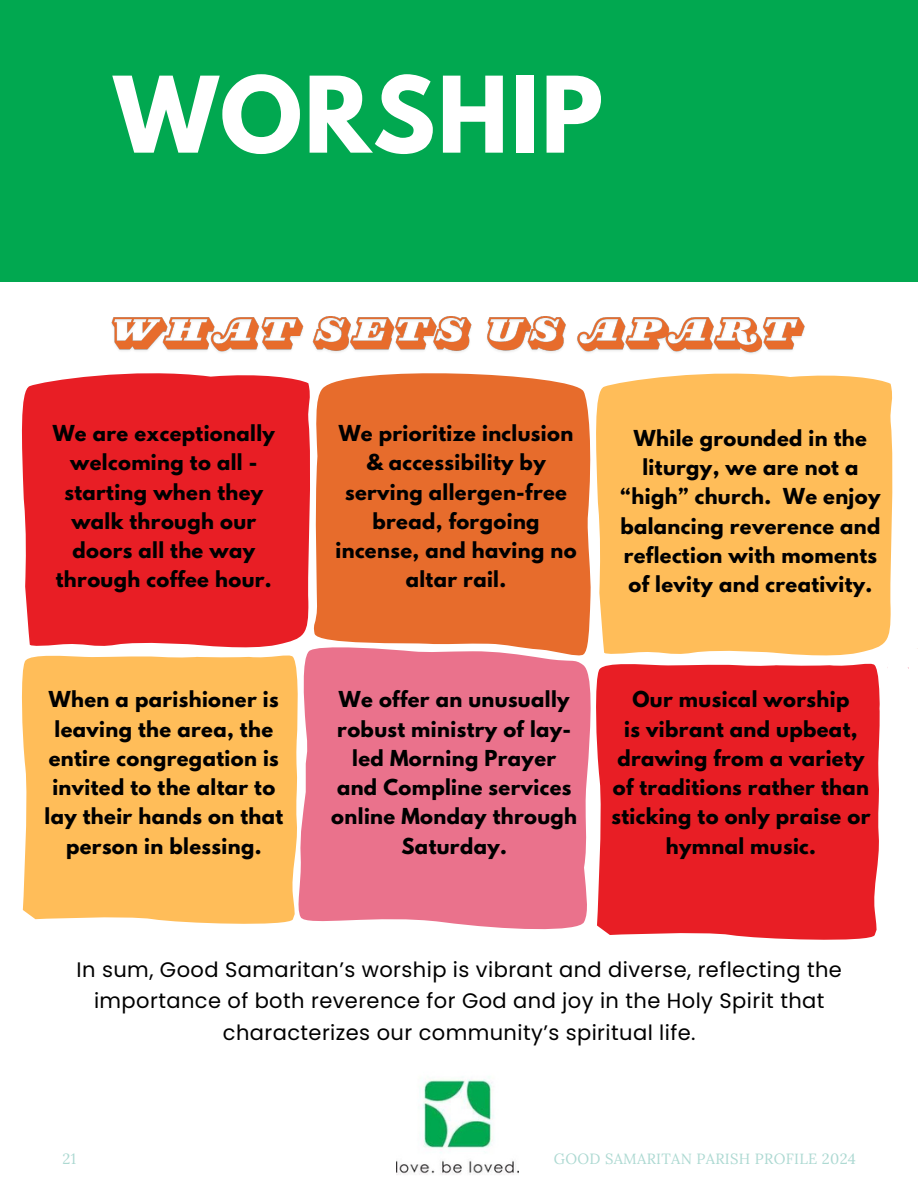
<style>
.page{position:relative;width:918px;height:1188px;background:#fff}
.page>*{position:absolute;margin:0;border:0;box-sizing:border-box;transform-origin:0 0}
.t1{font:700 93.45px "League Spartan";letter-spacing:.02em;color:#fff}
.t2{font:21px/31.5px "Poppins";letter-spacing:.02em;color:#000;text-align:center}
.t3{font:700 19.5px/29.2px "League Spartan";letter-spacing:.02em;color:#000;text-align:center}
.t4{font:14.85px "Lora";letter-spacing:.02em;color:#add9d2}
</style>
<div class="page">
<div style="left:0;top:0;width:918px;height:282px;background:#01a850"></div>
<img style="left:396px;top:1076px;width:123px;height:99px">
<div style="left:21px;top:373px;width:289px;height:275px;background:#e81e25"></div>
<div style="left:313px;top:373px;width:278px;height:270px;background:#e76c2c"></div>
<svg style="left:295px;top:643px;width:296px;height:287px;fill:#ea728c"></svg>
<div style="left:22px;top:653px;width:279px;height:274px;background:#ffbd59"></div>
<img style="left:111px;top:316px;width:694px;height:38px">
<div style="left:596px;top:373px;width:281px;height:283px;background:#ffbd59"></div>
<div style="left:596px;top:663px;width:281px;height:277px;background:#e81e25"></div>
<svg style="left:877px;top:380px;width:41px;height:489px"></svg>
<h3 class="t1" style="left:114px;top:69px;width:491px">WORSHIP</h3>
<h3 class="t3" style="left:53px;top:421px;width:224px">We are exceptionally welcoming to all - starting when they walk through our doors all the way through coffee hour.</h3>
<p class="t3" style="left:335px;top:421px;width:243px">We prioritize inclusion &amp; accessibility by serving allergen-free bread, forgoing incense, and having no altar rail.</p>
<h4 class="t3" style="left:620px;top:426px;width:262px">While grounded in the liturgy, we are not a “high” church. We enjoy balancing reverence and reflection with moments of levity and creativity.</h4>
<h3 class="t3" style="left:45px;top:687px;width:240px">When a parishioner is leaving the area, the entire congregation is invited to the altar to lay their hands on that person in blessing.</h3>
<h3 class="t3" style="left:331px;top:687px;width:247px">We offer an unusually robust ministry of lay&shy;led Morning Prayer and Compline services online Monday through<br>Saturday.</h3>
<p class="t3" style="left:611px;top:687px;width:261px">Our musical worship<br>is vibrant and upbeat, drawing from a variety of traditions rather than sticking to only praise or hymnal music.</p>
<h3 class="t2" style="left:77px;top:954px;width:767px">In sum, Good Samaritan’s worship is vibrant and diverse, reflecting the importance of both reverence for God and joy in the Holy Spirit that characterizes our community’s spiritual life.</h3>
<p class="t4" style="left:63px;top:1149px;width:15px">21</p>
<h3 class="t4" style="left:554px;top:1149px;width:303px">GOOD SAMARITAN PARISH PROFILE 2024</h3>
</div>
